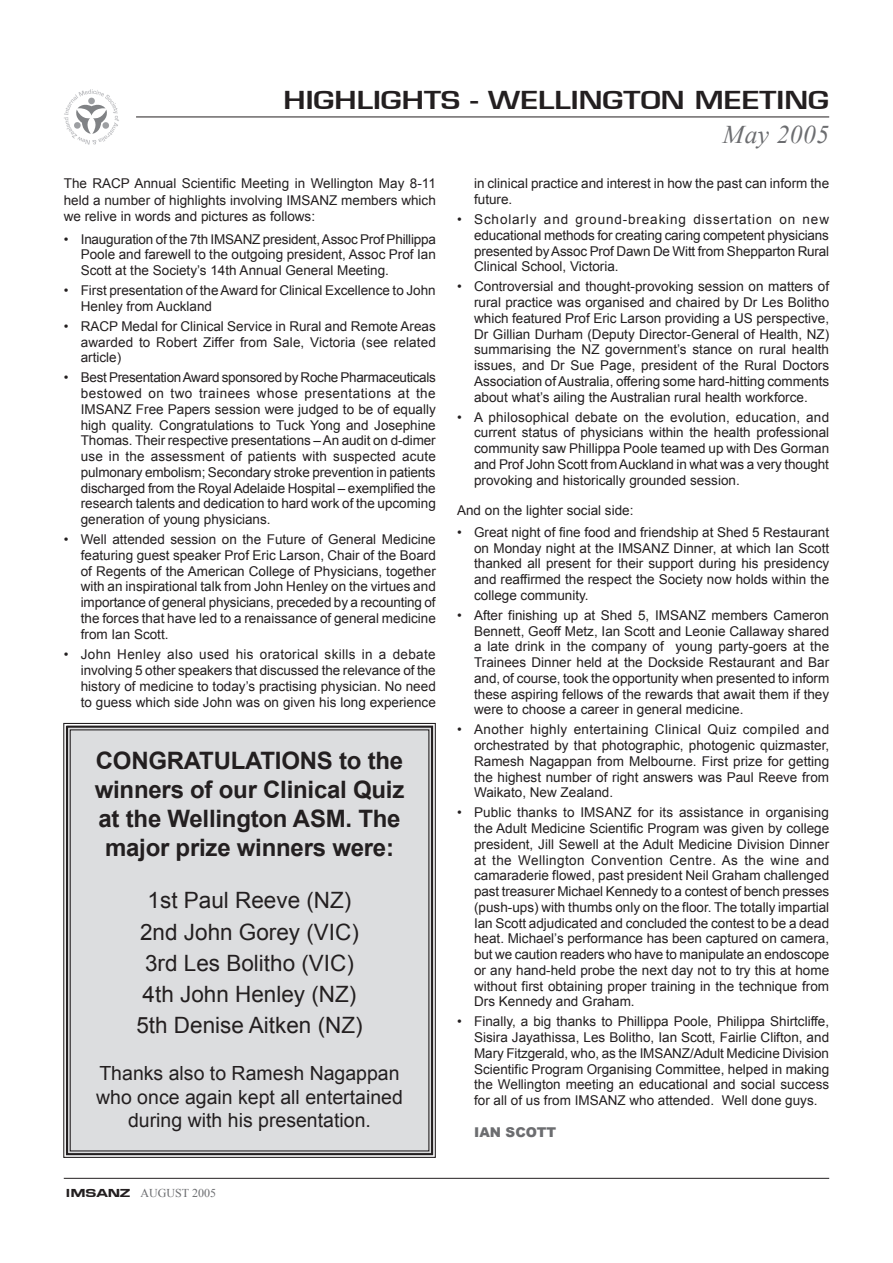
<style>
.page{position:relative;width:893px;height:1263px;background:#fff}
.page>*{position:absolute;margin:0;border:0;box-sizing:border-box;transform-origin:0 0}
.t1{font:700 27px "Eurose";color:#231f20}
.t2{font:italic 25.5px "Times New Roman";letter-spacing:.02em;color:#6c6d70}
.t3{font:700 24px/28.8px "Arial";letter-spacing:-.01em;color:#231f20;text-align:center}
.t4{font:22.5px/31.2px "Arial";color:#231f20;text-align:center}
.t5{font:19.5px/23.4px "Arial";color:#231f20;text-align:center}
.t6{font:13.5px/15.8px "Arial";color:#231f20;text-align:justify}
.t7{font:900 13.5px "Arial";color:#6c6d70}
.t8{font:12px "Times New Roman";color:#6c6d70}
.s1{font-family:"Eurose Wide";font-weight:800;color:#231f20}
</style>
<div class="page">
<hr style="left:64px;top:1178px;width:765px;height:1px;background:#231f20">
<hr style="left:136px;top:117px;width:693px;height:1px;background:#231f20">
<svg style="left:64px;top:89px;width:55px;height:56px"></svg>
<div style="left:63px;top:722px;width:373px;height:436px;background:#dcdddf"></div>
<div style="left:66px;top:725px;width:367px;height:430px;border:2px solid #231f20"></div>
<h1 class="t1" style="left:283px;top:85px;width:547px">HIGHLIGHTS - WELLINGTON MEETING</h1>
<h2 class="t2" style="left:723px;top:117px;width:108px">May 2005</h2>
<p class="t6" style="left:64px;top:176px;width:374px;line-height:16.5px">The RACP Annual Scientific Meeting in Wellington May 8-11 held a number of highlights involving IMSANZ members which we relive in words and pictures as follows:</p>
<p class="t6" style="left:81px;top:231px;width:357px;text-indent:-17px">• Inauguration of the 7th IMSANZ president, Assoc Prof Phillippa Poole and farewell to the outgoing president, Assoc Prof Ian Scott at the Society’s 14th Annual General Meeting.</p>
<p class="t6" style="left:81px;top:283px;width:356px;text-indent:-17px">• First presentation of the Award for Clinical Excellence to John<br>Henley from Auckland</p>
<p class="t6" style="left:81px;top:318px;width:357px;text-indent:-17px">• RACP Medal for Clinical Service in Rural and Remote Areas awarded to Robert Ziffer from Sale, Victoria (see related article)</p>
<p class="t6" style="left:81px;top:370px;width:357px;text-indent:-17px">• Best Presentation Award sponsored by Roche Pharmaceuticals bestowed on two trainees whose presentations at the IMSANZ Free Papers session were judged to be of equally high quality. Congratulations to Tuck Yong and Josephine Thomas. Their respective presentations – An audit on d-dimer use in the assessment of patients with suspected acute pulmonary embolism; Secondary stroke prevention in patients discharged from the Royal Adelaide Hospital – exemplified the research talents and dedication to hard work of the upcoming generation of young physicians.</p>
<p class="t6" style="left:81px;top:531px;width:357px;text-indent:-17px">• Well attended session on the Future of General Medicine featuring guest speaker Prof Eric Larson, Chair of the Board of Regents of the American College of Physicians, together with an inspirational talk from John Henley on the virtues and importance of general physicians, preceded by a recounting of the forces that have led to a renaissance of general medicine from Ian Scott.</p>
<p class="t6" style="left:81px;top:647px;width:357px;text-indent:-17px">• John Henley also used his oratorical skills in a debate involving 5 other speakers that discussed the relevance of the history of medicine to today’s practising physician. No need to guess which side John was on given his long experience</p>
<h3 class="t3" style="left:95px;top:747px;width:311px">CONGRATULATIONS to the winners of our Clinical Quiz at the Wellington ASM. The major prize winners were:</h3>
<h3 class="t4" style="left:136px;top:885px;width:228px">1st Paul Reeve (NZ)<br>2nd John Gorey (VIC)<br>3rd Les Bolitho (VIC)<br>4th John Henley (NZ)<br>5th Denise Aitken (NZ)</h3>
<h3 class="t5" style="left:96px;top:1062px;width:308px">Thanks also to Ramesh Nagappan who once again kept all entertained during with his presentation.</h3>
<p class="t8" style="left:66px;top:1184px;width:152px"><span class="s1">IMSANZ</span> AUGUST 2005</p>
<p class="t6" style="left:474px;top:176px;width:357px">in clinical practice and interest in how the past can inform the future.</p>
<p class="t6" style="left:474px;top:212px;width:357px;text-indent:-17px">• Scholarly and ground-breaking dissertation on new educational methods for creating caring competent physicians presented by Assoc Prof Dawn De Witt from Shepparton Rural Clinical School, Victoria.</p>
<p class="t6" style="left:474px;top:279px;width:357px;text-indent:-17px">• Controversial and thought-provoking session on matters of rural practice was organised and chaired by Dr Les Bolitho which featured Prof Eric Larson providing a US perspective, Dr Gillian Durham (Deputy Director-General of Health, NZ) summarising the NZ government’s stance on rural health issues, and Dr Sue Page, president of the Rural Doctors Association of Australia, offering some hard-hitting comments about what’s ailing the Australian rural health workforce.</p>
<p class="t6" style="left:474px;top:409px;width:357px;text-indent:-17px">• A philosophical debate on the evolution, education, and current status of physicians within the health professional community saw Phillippa Poole teamed up with Des Gorman and Prof John Scott from Auckland in what was a very thought provoking and historically grounded session.</p>
<p class="t6" style="left:457px;top:502px;width:178px">And on the lighter social side:</p>
<p class="t6" style="left:474px;top:524px;width:357px;text-indent:-17px">• Great night of fine food and friendship at Shed 5 Restaurant on Monday night at the IMSANZ Dinner, at which Ian Scott thanked all present for their support during his presidency and reaffirmed the respect the Society now holds within the college community.</p>
<p class="t6" style="left:474px;top:607px;width:357px;text-indent:-17px">• After finishing up at Shed 5, IMSANZ members Cameron Bennett, Geoff Metz, Ian Scott and Leonie Callaway shared a late drink in the company of young party-goers at the Trainees Dinner held at the Dockside Restaurant and Bar and, of course, took the opportunity when presented to inform these aspiring fellows of the rewards that await them if they were to choose a career in general medicine.</p>
<p class="t6" style="left:474px;top:722px;width:357px;text-indent:-17px">• Another highly entertaining Clinical Quiz compiled and orchestrated by that photographic, photogenic quizmaster, Ramesh Nagappan from Melbourne. First prize for getting the highest number of right answers was Paul Reeve from Waikato, New Zealand.</p>
<p class="t6" style="left:474px;top:805px;width:357px;text-indent:-17px">• Public thanks to IMSANZ for its assistance in organising the Adult Medicine Scientific Program was given by college president, Jill Sewell at the Adult Medicine Division Dinner at the Wellington Convention Centre. As the wine and camaraderie flowed, past president Neil Graham challenged past treasurer Michael Kennedy to a contest of bench presses (push-ups) with thumbs only on the floor. The totally impartial Ian Scott adjudicated and concluded the contest to be a dead heat. Michael’s performance has been captured on camera, but we caution readers who have to manipulate an endoscope or any hand-held probe the next day not to try this at home without first obtaining proper training in the technique from Drs Kennedy and Graham.</p>
<p class="t6" style="left:474px;top:1014px;width:357px;text-indent:-17px">• Finally, a big thanks to Phillippa Poole, Philippa Shirtcliffe, Sisira Jayathissa, Les Bolitho, Ian Scott, Fairlie Clifton, and Mary Fitzgerald, who, as the IMSANZ/Adult Medicine Division Scientific Program Organising Committee, helped in making the Wellington meeting an educational and social success for all of us from IMSANZ who attended. Well done guys.</p>
<p class="t7" style="left:474px;top:1122px;width:84px">IAN SCOTT</p>
</div>
